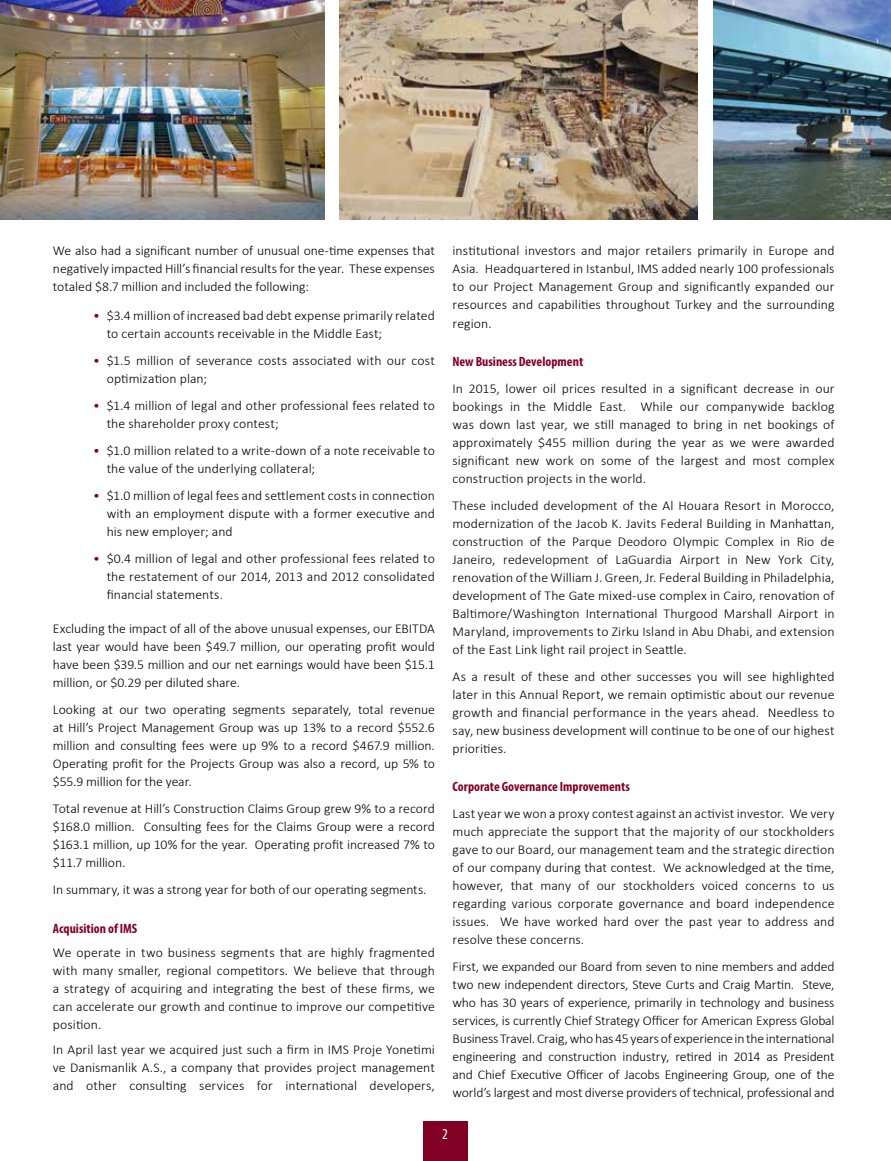
<style>
.page{position:relative;width:891px;height:1161px;background:#fff}
.page>*{position:absolute;margin:0;border:0;box-sizing:border-box;transform-origin:0 0}
.t1{font:condensed 15px "Myriad Pro";color:#fff}
.t2{font:300 13.5px/18px "Calibri";letter-spacing:.005em;color:#000;text-align:justify}
.t3{font:700 condensed 13.5px "Myriad Pro";color:#820024}
.s1{color:#820024}
.s2{font-size:14.55px}
</style>
<div class="page">
<div style="left:423px;top:1121px;width:44px;height:40px;background:#820024"></div>
<img style="left:0;top:0;width:324px;height:220px">
<img style="left:340px;top:0;width:358px;height:220px">
<img style="left:713px;top:0;width:178px;height:220px">
<p class="t2" style="left:53px;top:241px;width:384px">We also had a significant number of unusual one-time expenses that negatively impacted Hill’s financial results for the year. These expenses totaled $8.7 million and included the following:</p>
<p class="t2" style="left:107px;top:306px;width:330px;text-indent:-14px"><span class="s1">•</span> $3.4 million of increased bad debt expense primarily related to certain accounts receivable in the Middle East;</p>
<p class="t2" style="left:107px;top:351px;width:330px;text-indent:-14px"><span class="s1">•</span> $1.5 million of severance costs associated with our cost optimization plan;</p>
<p class="t2" style="left:107px;top:396px;width:330px;text-indent:-14px"><span class="s1">•</span> $1.4 million of legal and other professional fees related to the shareholder proxy contest;</p>
<p class="t2" style="left:107px;top:442px;width:330px;text-indent:-14px"><span class="s1">•</span> $1.0 million related to a write-down of a note receivable to the value of the underlying collateral;</p>
<p class="t2" style="left:107px;top:487px;width:330px;text-indent:-14px"><span class="s1">•</span> $1.0 million of legal fees and settlement costs in connection with an employment dispute with a former executive and his new employer; and</p>
<p class="t2" style="left:107px;top:550px;width:330px;text-indent:-14px"><span class="s1">•</span> $0.4 million of legal and other professional fees related to the restatement of our 2014, 2013 and 2012 consolidated financial statements.</p>
<p class="t2" style="left:53px;top:619px;width:384px">Excluding the impact of all of the above unusual expenses, our EBITDA last year would have been $49.7 million, our operating profit would have been $39.5 million and our net earnings would have been $15.1 million, or $0.29 per diluted share.</p>
<p class="t2" style="left:53px;top:701px;width:383px">Looking at our two operating segments separately, total revenue at Hill’s Project Management Group was up 13% to a record $552.6 million and consulting fees were up 9% to a record $467.9 million.<br>Operating profit for the Projects Group was also a record, up 5% to $55.9 million for the year.</p>
<p class="t2" style="left:53px;top:800px;width:384px">Total revenue at Hill’s Construction Claims Group grew 9% to a record $168.0 million. Consulting fees for the Claims Group were a record $163.1 million, up 10% for the year. Operating profit increased 7% to $11.7 million.</p>
<p class="t2" style="left:53px;top:881px;width:375px">In summary, it was a strong year for both of our operating segments.</p>
<p class="t3" style="left:53px;top:920px;width:86px">Acquisition of IMS</p>
<p class="t2" style="left:53px;top:944px;width:384px">We operate in two business segments that are highly fragmented with many smaller, regional competitors. We believe that through a strategy of acquiring and integrating the best of these firms, we can accelerate our growth and continue to improve our competitive position.</p>
<p class="t2" style="left:53px;top:1040px;width:384px">In April last year we acquired just such a firm in IMS Proje Yonetimi ve Danismanlik A.S., a company that provides project management and other consulting services for international developers,</p>
<p class="t2" style="left:453px;top:241px;width:384px">institutional investors and major retailers primarily in Europe and Asia. Headquartered in Istanbul, IMS added nearly 100 professionals to our Project Management Group and significantly expanded our resources and capabilities throughout Turkey and the surrounding region.</p>
<p class="t3" style="left:453px;top:353px;width:132px">New Business Development</p>
<p class="t2" style="left:453px;top:379px;width:384px">In 2015, lower oil prices resulted in a significant decrease in our bookings in the Middle East. While our companywide backlog was down last year, we still managed to bring in net bookings of approximately $455 million during the year as we were awarded significant new work on some of the largest and most complex construction projects in the world.</p>
<p class="t2" style="left:453px;top:496px;width:384px">These included development of the Al Houara Resort in Morocco, modernization of the Jacob K. Javits Federal Building in Manhattan, construction of the Parque Deodoro Olympic Complex in Rio de Janeiro, redevelopment of LaGuardia Airport in New York City, renovation of the William J. Green, Jr. Federal Building in Philadelphia, development of The Gate mixed-use complex in Cairo, renovation of Baltimore/Washington International Thurgood Marshall Airport in Maryland, improvements to Zirku Island in Abu Dhabi, and extension of the East Link light rail project in Seattle.</p>
<p class="t2" style="left:453px;top:667px;width:384px">As a result of these and other successes you will see highlighted later in this Annual Report, we remain optimistic about our revenue growth and financial performance in the years ahead. Needless to say, new business development will continue to be one of our highest priorities.</p>
<p class="t3" style="left:453px;top:778px;width:179px">Corporate Governance Improvements</p>
<p class="t2" style="left:453px;top:805px;width:384px">Last year we won a proxy contest against an activist investor. We very much appreciate the support that the majority of our stockholders gave to our Board, our management team and the strategic direction of our company during that contest. We acknowledged at the time, however, that many of our stockholders voiced concerns to us regarding various corporate governance and board independence issues. We have worked hard over the past year to address and resolve these concerns.</p>
<p class="t2" style="left:453px;top:958px;width:384px">First, we expanded our Board from seven to nine members and added two new independent directors, Steve Curts and Craig Martin. Steve, who has 30 years of experience, primarily in technology and business services, is currently Chief Strategy Officer for American Express Global Business Travel. Craig<span class="s2">,</span> who has 45 years of experience in the international engineering and construction industry, retired in 2014 as President and Chief Executive Officer of Jacobs Engineering Group, one of the world’s largest and most diverse providers of technical, professional and</p>
<p class="t1" style="left:442px;top:1125px;width:7px">2</p>
</div>
